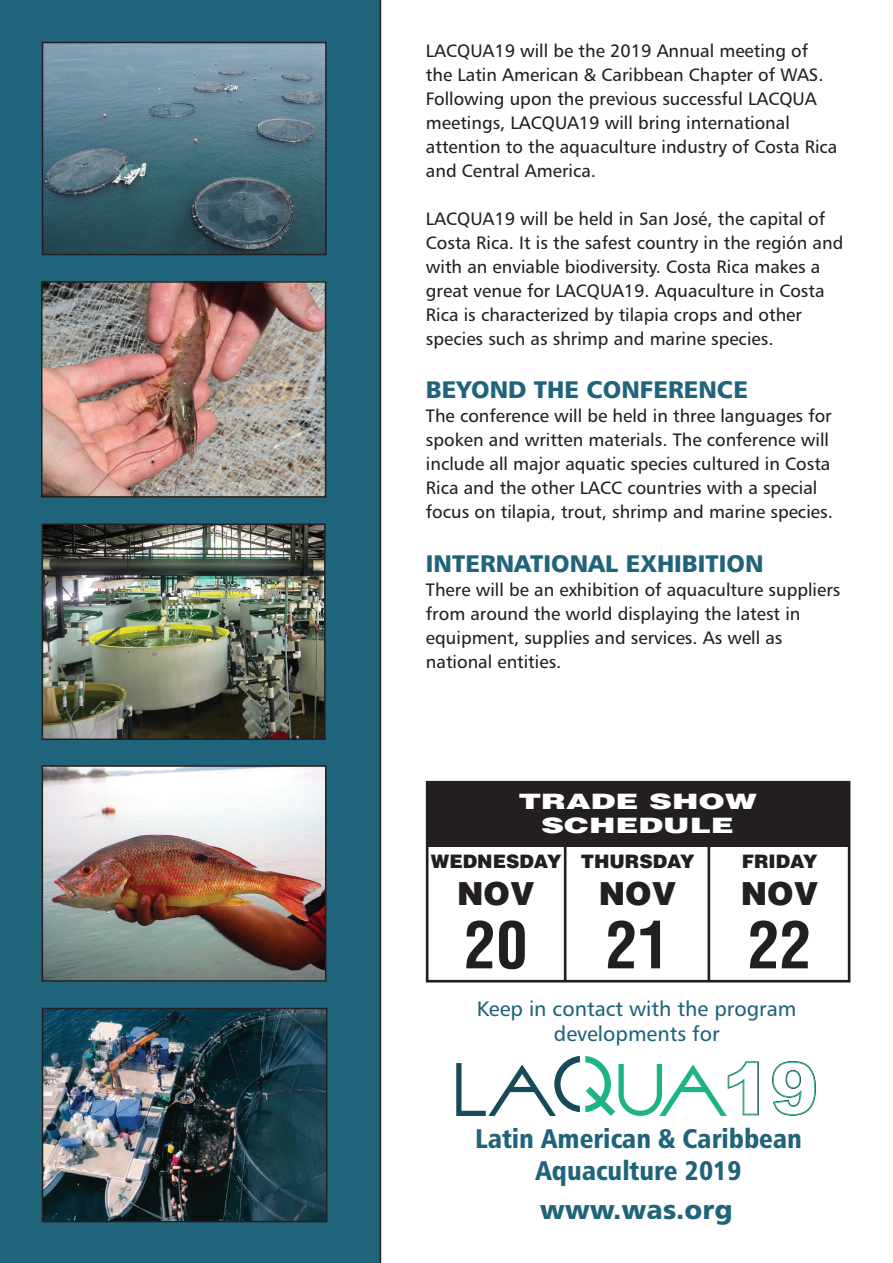
<style>
.page{position:relative;width:893px;height:1263px;background:#fff}
.page>*{position:absolute;margin:0;border:0;box-sizing:border-box;transform-origin:0 0}
.t1{font:700 condensed 63.6px "Helvetica";color:#231f20}
.t2{font:900 31.8px "Helvetica";color:#231f20}
.t3{font:27px/32.4px "Humanist 777 BT Black Condensed B";color:#20647b;text-align:center}
.t4{font:27px "Humanist 777 BT Black B";color:#20647b}
.t5{font:24px "Humanist 777 BT Black B";color:#20647b}
.t6{font:900 21.15px/23.9px "Helvetica";color:#fff;text-align:center;scale:1.5 1}
.t7{font:21px/25.2px "Humanist 777 BT Roman B";color:#20647b;text-align:center}
.t8{font:900 18.6px "Helvetica";color:#231f20}
.t9{font:18px/24px "Humanist 777 BT Roman B";color:#231f20}
</style>
<div class="page">
<div style="left:0;top:0;width:381px;height:1263px;background:#20647b"></div>
<div style="left:426px;top:781px;width:424px;height:201px;border:3px solid #231f20"></div>
<div style="left:426px;top:782px;width:424px;height:64px;background:#231f20"></div>
<hr style="left:564px;top:817px;width:2px;height:164px;background:#231f20">
<hr style="left:707px;top:815px;width:3px;height:166px;background:#231f20">
<img style="left:45px;top:1011px;width:279px;height:208px">
<div style="left:42px;top:1008px;width:285px;height:214px;border:2px solid #231f20"></div>
<img style="left:45px;top:768px;width:278px;height:211px">
<div style="left:42px;top:765px;width:284px;height:217px;border:2px solid #231f20"></div>
<img style="left:45px;top:526px;width:278px;height:211px">
<div style="left:42px;top:523px;width:284px;height:217px;border:2px solid #231f20"></div>
<img style="left:45px;top:45px;width:279px;height:207px">
<div style="left:42px;top:42px;width:285px;height:213px;border:2px solid #231f20"></div>
<img style="left:44px;top:284px;width:279px;height:211px">
<div style="left:41px;top:281px;width:285px;height:217px;border:2px solid #231f20"></div>
<svg style="left:456px;top:1056px;width:303px;height:60px"></svg>
<svg style="left:772px;top:1061px;width:44px;height:55px"></svg>
<p class="t9" style="left:426px;top:38px;width:413px">LACQUA19 will be the 2019 Annual meeting of the Latin American &amp; Caribbean Chapter of WAS.<br>Following upon the previous successful LACQUA meetings, LACQUA19 will bring international attention to the aquaculture industry of Costa Rica and Central America.</p>
<p class="t9" style="left:426px;top:206px;width:419px">LACQUA19 will be held in San José, the capital of Costa Rica. It is the safest country in the región and with an enviable biodiversity. Costa Rica makes a great venue for LACQUA19. Aquaculture in Costa Rica is characterized by tilapia crops and other species such as shrimp and marine species.</p>
<h3 class="t5" style="left:426px;top:375px;width:324px">BEYOND THE CONFERENCE</h3>
<p class="t9" style="left:426px;top:404px;width:408px">The conference will be held in three languages for spoken and written materials. The conference will include all major aquatic species cultured in Costa Rica and the other LACC countries with a special focus on tilapia, trout, shrimp and marine species.</p>
<h3 class="t5" style="left:426px;top:548px;width:339px">INTERNATIONAL EXHIBITION</h3>
<p class="t9" style="left:426px;top:577px;width:416px">There will be an exhibition of aquaculture suppliers from around the world displaying the latest in equipment, supplies and services. As well as national entities.</p>
<p class="t6" style="left:518px;top:789px;width:160px">TRADE SHOW<br>SCHEDULE</p>
<p class="t8" style="left:431px;top:849px;width:265px">WEDNESDAY THURSDAY</p>
<p class="t8" style="left:742px;top:850px;width:77px">FRIDAY</p>
<h2 class="t2" style="left:741px;top:872px;width:79px">NOV</h2>
<h1 class="t1" style="left:748px;top:906px;width:65px">22</h1>
<h2 class="t2" style="left:457px;top:872px;width:79px">NOV</h2>
<h1 class="t1" style="left:464px;top:906px;width:65px">20</h1>
<h2 class="t2" style="left:599px;top:872px;width:79px">NOV</h2>
<h1 class="t1" style="left:606px;top:906px;width:65px">21</h1>
<p class="t7" style="left:477px;top:996px;width:321px">Keep in contact with the program developments for</p>
<h3 class="t3" style="left:475px;top:1121px;width:328px">Latin American &amp; Caribbean<br>Aquaculture 2019</h3>
<h3 class="t4" style="left:540px;top:1192px;width:194px">www.was.org</h3>
</div>
